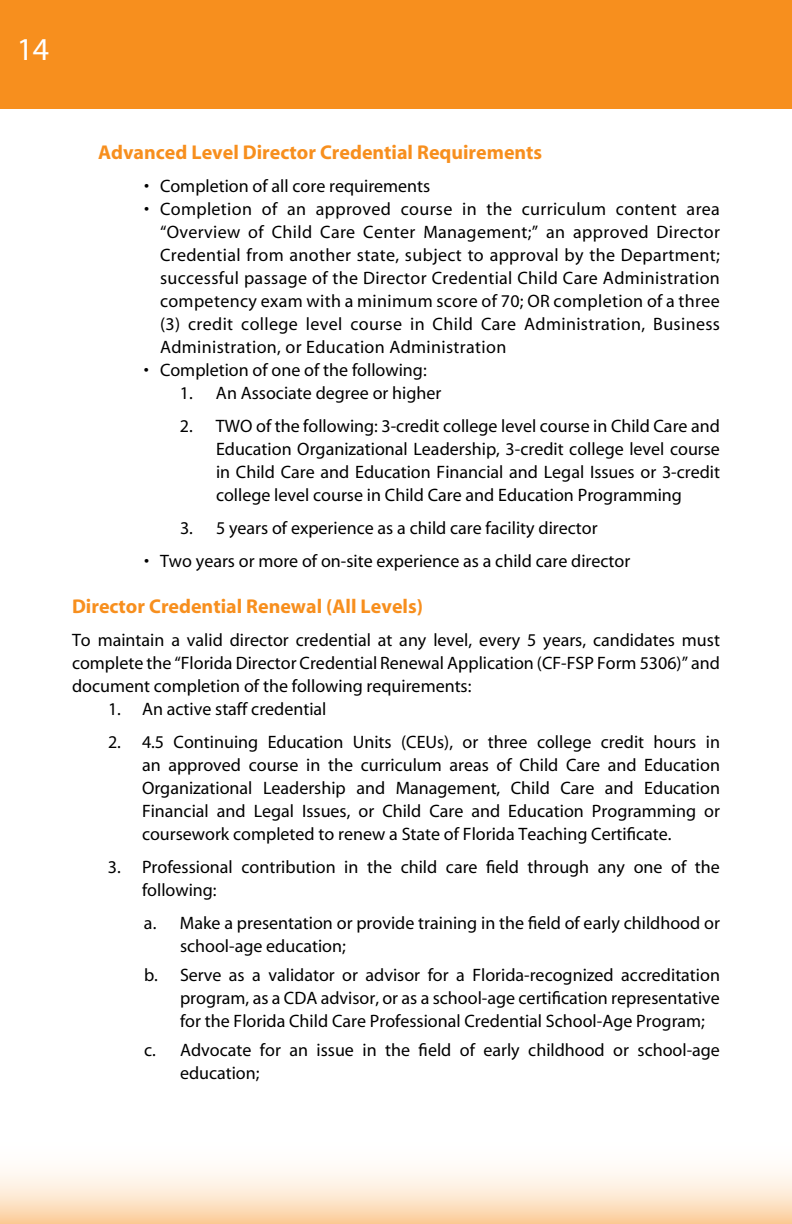
<style>
.page{position:relative;width:792px;height:1224px;background:#fff}
.page>*{position:absolute;margin:0;border:0;box-sizing:border-box;transform-origin:0 0}
.t1{font:32px "Myriad";color:#fff}
.t2{font:700 20px "Myriad";color:#f78f1e}
.t3{font:18px/23px "Myriad";color:#000;text-align:justify}
</style>
<div class="page">
<div style="left:0;top:0;width:792px;height:109px;background:#f78f1e"></div>
<svg style="left:0;top:1169px;width:792px;height:55px;background:#fde6ce"></svg>
<h1 class="t1" style="left:17px;top:33px;width:34px">14</h1>
<p class="t2" style="left:98px;top:142px;width:446px">Advanced Level Director Credential Requirements</p>
<p class="t3" style="left:144px;top:176px;width:288px">• Completion of all core requirements</p>
<p class="t3" style="left:160px;top:199px;width:562px;text-indent:-16px">• Completion of an approved course in the curriculum content area “Overview of Child Care Center Management;” an approved Director Credential from another state, subject to approval by the Department; successful passage of the Director Credential Child Care Administration competency exam with a minimum score of 70; OR completion of a three (3) credit college level course in Child Care Administration, Business Administration, or Education Administration</p>
<p class="t3" style="left:144px;top:360px;width:284px">• Completion of one of the following:</p>
<p class="t3" style="left:180px;top:383px;width:263px">1. An Associate degree or higher</p>
<p class="t3" style="left:216px;top:416px;width:506px;text-indent:-36px">2. TWO of the following: 3-credit college level course in Child Care and Education Organizational Leadership, 3-credit college level course in Child Care and Education Financial and Legal Issues or 3-credit college level course in Child Care and Education Programming</p>
<p class="t3" style="left:180px;top:518px;width:419px">3. 5 years of experience as a child care facility director</p>
<p class="t3" style="left:144px;top:551px;width:488px">• Two years or more of on-site experience as a child care director</p>
<p class="t2" style="left:72px;top:596px;width:352px">Director Credential Renewal (All Levels)</p>
<p class="t3" style="left:72px;top:630px;width:649px">To maintain a valid director credential at any level, every 5 years, candidates must complete the “Florida Director Credential Renewal Application (CF-FSP Form 5306)” and document completion of the following requirements:</p>
<p class="t3" style="left:108px;top:699px;width:220px">1. An active staff credential</p>
<p class="t3" style="left:142px;top:732px;width:580px;text-indent:-34px">2. 4.5 Continuing Education Units (CEUs), or three college credit hours in an approved course in the curriculum areas of Child Care and Education Organizational Leadership and Management, Child Care and Education Financial and Legal Issues, or Child Care and Education Programming or coursework completed to renew a State of Florida Teaching Certificate.</p>
<p class="t3" style="left:142px;top:857px;width:579px;text-indent:-34px">3. Professional contribution in the child care field through any one of the following:</p>
<p class="t3" style="left:180px;top:913px;width:541px;text-indent:-36px">a. Make a presentation or provide training in the field of early childhood or school-age education;</p>
<p class="t3" style="left:180px;top:965px;width:542px;text-indent:-36px">b. Serve as a validator or advisor for a Florida-recognized accreditation program, as a CDA advisor, or as a school-age certification representative for the Florida Child Care Professional Credential School-Age Program;</p>
<p class="t3" style="left:180px;top:1040px;width:541px;text-indent:-36px">c. Advocate for an issue in the field of early childhood or school-age education;</p>
</div>
